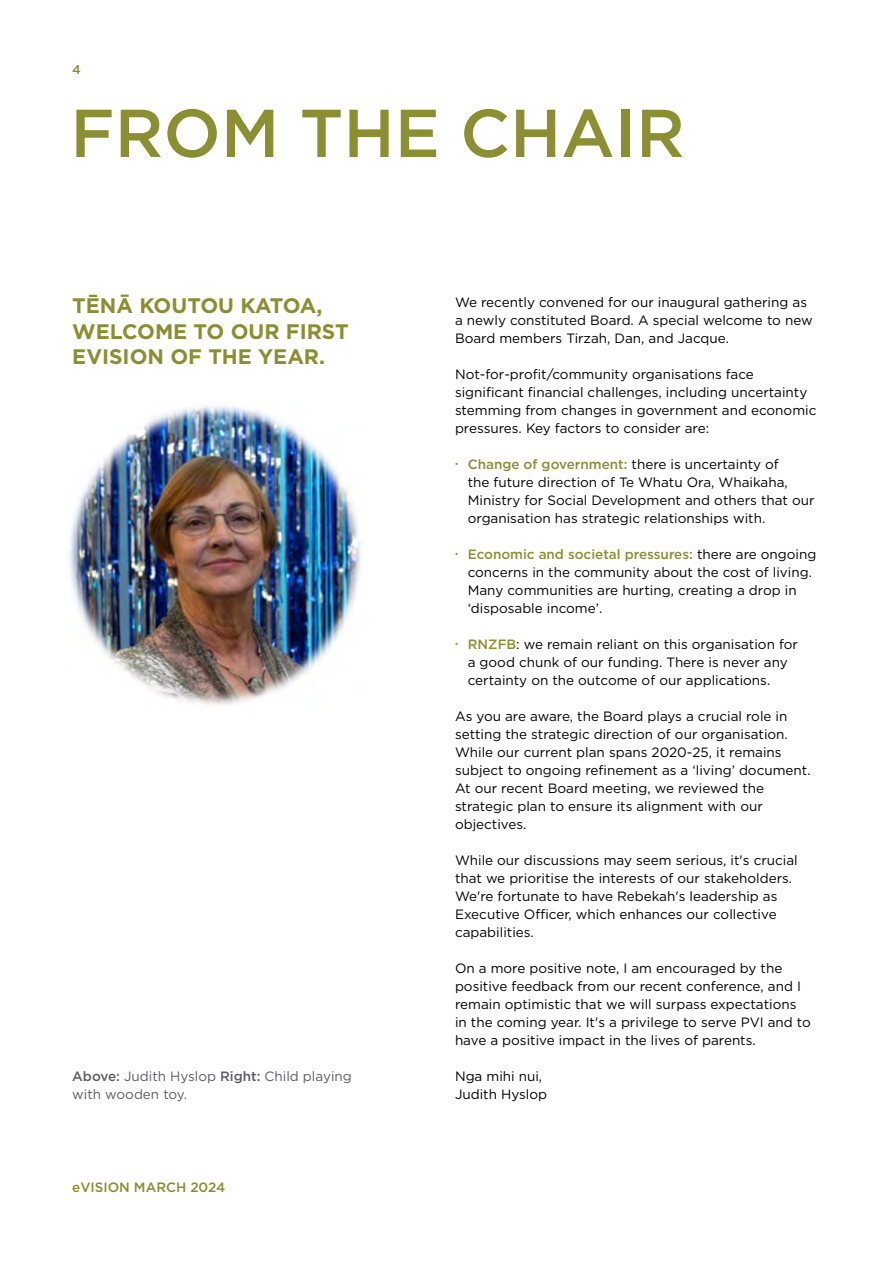
<style>
.page{position:relative;width:893px;height:1263px;background:#fff}
.page>*{position:absolute;margin:0;border:0;box-sizing:border-box;transform-origin:0 0}
.t1{font:500 67.5px "Gotham";color:#8b8f32}
.t2{font:700 21px/25.5px "Gotham";color:#8b8f32}
.t3{font:13.5px/18px "Gotham";color:#000}
.t4{font:13.5px/18px "Gotham";color:#5d5d60}
.t5{font:500 13.5px "Gotham";color:#888d32}
.t6{font:500 13.5px "Neue Haas Unica W1 G";color:#8b8f32}
.t7{font:500 12.75px "Gotham";color:#888d32}
.s1{font-weight:500;color:#8b8f32}
.s2{font-weight:500}
</style>
<div class="page">
<img style="left:69px;top:405px;width:293px;height:300px">
<p class="t7" style="left:72px;top:61px;width:10px">4</p>
<h1 class="t1" style="left:70px;top:89px;width:616px">FROM THE CHAIR</h1>
<h2 class="t2" style="left:72px;top:293px;width:278px">TĒNĀ KOUTOU KATOA,<br>WELCOME TO OUR FIRST<br>EVISION OF THE YEAR.</h2>
<p class="t3" style="left:455px;top:293px;width:359px">We recently convened for our inaugural gathering as a newly constituted Board. A special welcome to new<br>Board members Tirzah, Dan, and Jacque.</p>
<p class="t3" style="left:455px;top:365px;width:363px">Not-for-profit/community organisations face significant financial challenges, including uncertainty stemming from changes in government and economic pressures. Key factors to consider are:</p>
<p class="t3" style="left:468px;top:455px;width:348px"><span class="s1">Change of government:</span> there is uncertainty of<br>the future direction of Te Whatu Ora, Whaikaha, Ministry for Social Development and others that our organisation has strategic relationships with.</p>
<p class="t3" style="left:468px;top:545px;width:350px"><span class="s1">Economic and societal pressures:</span> there are ongoing concerns in the community about the cost of living.<br>Many communities are hurting, creating a drop in ‘disposable income’.</p>
<p class="t3" style="left:468px;top:635px;width:332px"><span class="s1">RNZFB</span>: we remain reliant on this organisation for a good chunk of our funding. There is never any certainty on the outcome of our applications.</p>
<p class="t3" style="left:455px;top:707px;width:357px">As you are aware, the Board plays a crucial role in setting the strategic direction of our organisation.<br>While our current plan spans 2020-25, it remains subject to ongoing refinement as a ‘living’ document.<br>At our recent Board meeting, we reviewed the strategic plan to ensure its alignment with our objectives.</p>
<p class="t3" style="left:455px;top:851px;width:344px">While our discussions may seem serious, it's crucial that we prioritise the interests of our stakeholders.<br>We're fortunate to have Rebekah's leadership as Executive Officer, which enhances our collective capabilities.</p>
<p class="t3" style="left:455px;top:959px;width:357px">On a more positive note, I am encouraged by the positive feedback from our recent conference, and I remain optimistic that we will surpass expectations in the coming year. It's a privilege to serve PVI and to have a positive impact in the lives of parents.</p>
<p class="t3" style="left:455px;top:1067px;width:94px">Nga mihi nui,<br>Judith Hyslop</p>
<p class="t6" style="left:455px;top:453px;width:5px">·</p>
<p class="t6" style="left:455px;top:543px;width:5px">·</p>
<p class="t6" style="left:455px;top:633px;width:5px">·</p>
<p class="t4" style="left:72px;top:1067px;width:281px"><span class="s2">Above:</span> Judith Hyslop <span class="s2">Right:</span> Child playing with wooden toy.</p>
<p class="t5" style="left:72px;top:1179px;width:155px">eVISION MARCH 2024</p>
</div>
